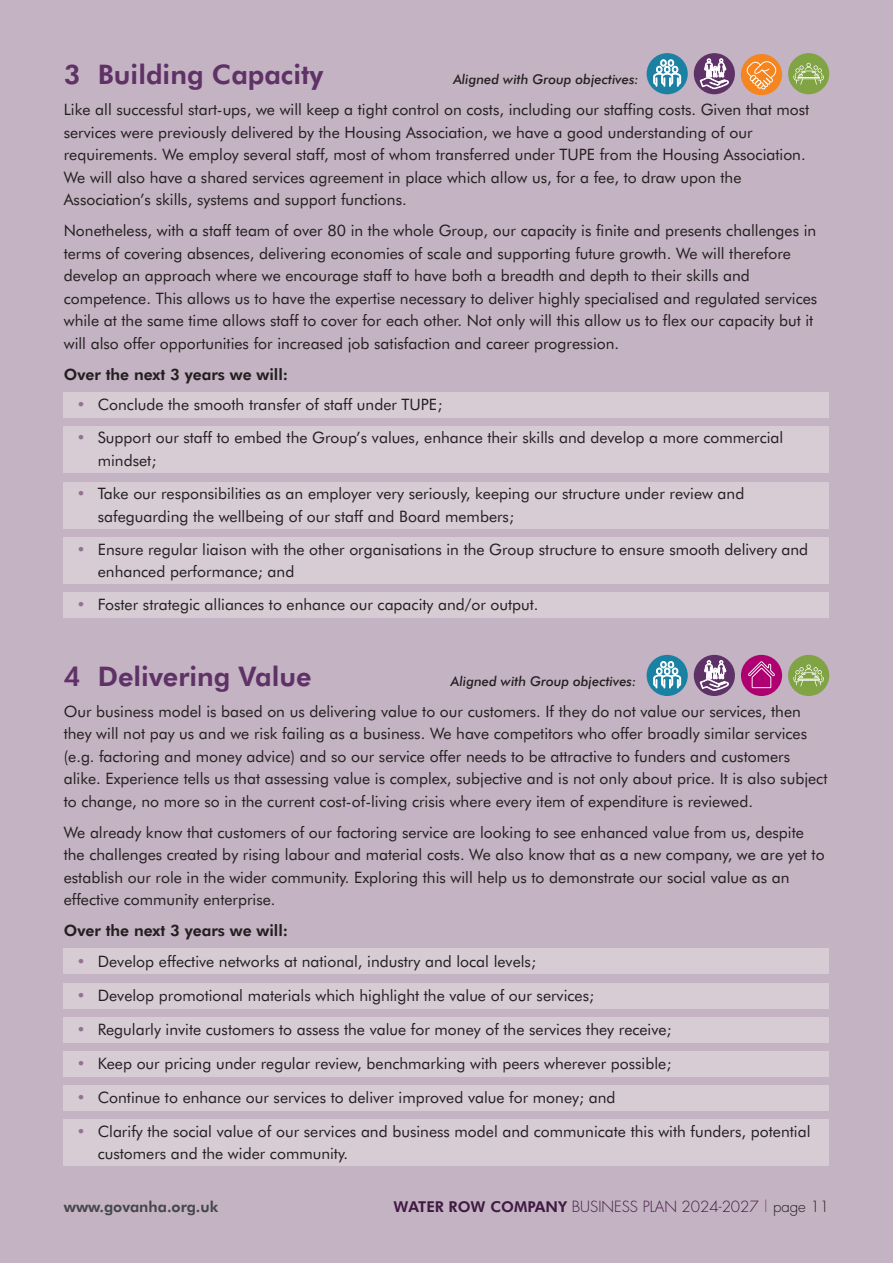
<style>
.page{position:relative;width:893px;height:1263px;background:#c4b3c2}
.page>*{position:absolute;margin:0;border:0;box-sizing:border-box;transform-origin:0 0}
.t1{font:800 27px "Futura BT";color:#5f3267}
.t2{font:15.75px/22.5px "Futura BT";color:#231f20}
.t3{font:800 15.75px "Futura BT";color:#231f20}
.t4{font:300 15px "Futura";color:#411a44}
.t5{font:800 15px "Futura BT";color:#44474d}
.t6{font:italic 500 13.5px "Futura BT";color:#231f20}
.s1{color:#937391}
.s2{font-family:"Futura BT";font-weight:800}
.s3{color:#774f78}
.s4{color:#231f20}
</style>
<div class="page">
<div style="left:64px;top:426px;width:765px;height:47px;background:#d7cbd4"></div>
<div style="left:64px;top:392px;width:765px;height:26px;background:#d7cbd4"></div>
<div style="left:64px;top:949px;width:765px;height:25px;background:#d7cbd4"></div>
<div style="left:64px;top:983px;width:765px;height:25px;background:#d7cbd4"></div>
<div style="left:64px;top:1017px;width:765px;height:25px;background:#d7cbd4"></div>
<div style="left:64px;top:1051px;width:765px;height:25px;background:#d7cbd4"></div>
<div style="left:64px;top:1085px;width:765px;height:25px;background:#d7cbd4"></div>
<div style="left:64px;top:1119px;width:765px;height:46px;background:#d7cbd4"></div>
<div style="left:64px;top:482px;width:765px;height:46px;background:#d7cbd4"></div>
<div style="left:64px;top:537px;width:765px;height:47px;background:#d7cbd4"></div>
<div style="left:64px;top:592px;width:765px;height:26px;background:#d7cbd4"></div>
<div style="left:647px;top:53px;width:41px;height:41px;background:#1a81a2;border-radius:50%"></div>
<svg style="left:654px;top:60px;width:27px;height:26px"></svg>
<div style="left:694px;top:53px;width:41px;height:41px;background:#5f3267;border-radius:50%"></div>
<svg style="left:700px;top:59px;width:29px;height:30px"></svg>
<div style="left:741px;top:54px;width:41px;height:41px;background:#f5851f;border-radius:50%"></div>
<svg style="left:746px;top:61px;width:31px;height:28px"></svg>
<div style="left:788px;top:53px;width:41px;height:41px;background:#80a344;border-radius:50%"></div>
<svg style="left:793px;top:63px;width:31px;height:22px"></svg>
<hr style="left:797px;top:77px;width:23px;height:2px;background:#fff">
<div style="left:647px;top:655px;width:41px;height:41px;background:#1a81a2;border-radius:50%"></div>
<svg style="left:654px;top:661px;width:27px;height:27px"></svg>
<div style="left:694px;top:655px;width:41px;height:41px;background:#5f3267;border-radius:50%"></div>
<svg style="left:700px;top:660px;width:29px;height:30px"></svg>
<div style="left:741px;top:655px;width:41px;height:41px;background:#ae0070;border-radius:50%"></div>
<svg style="left:748px;top:661px;width:27px;height:27px"></svg>
<div style="left:788px;top:655px;width:41px;height:41px;background:#80a344;border-radius:50%"></div>
<svg style="left:793px;top:664px;width:31px;height:22px"></svg>
<hr style="left:797px;top:679px;width:23px;height:2px;background:#fff">
<h1 class="t1" style="left:64px;top:61px;width:261px">3 Building Capacity</h1>
<p class="t6" style="left:453px;top:73px;width:187px">Aligned with Group objectives:</p>
<p class="t2" style="left:64px;top:99px;width:747px">Like all successful start-ups, we will keep a tight control on costs, including our staffing costs. Given that most services were previously delivered by the Housing Association, we have a good understanding of our requirements. We employ several staff, most of whom transferred under TUPE from the Housing Association.<br>We will also have a shared services agreement in place which allow us, for a fee, to draw upon the Association’s skills, systems and support functions.</p>
<p class="t2" style="left:64px;top:220px;width:755px">Nonetheless, with a staff team of over 80 in the whole Group, our capacity is finite and presents challenges in terms of covering absences, delivering economies of scale and supporting future growth. We will therefore develop an approach where we encourage staff to have both a breadth and depth to their skills and competence. This allows us to have the expertise necessary to deliver highly specialised and regulated services while at the same time allows staff to cover for each other. Not only will this allow us to flex our capacity but it will also offer opportunities for increased job satisfaction and career progression.</p>
<p class="t3" style="left:64px;top:366px;width:226px">Over the next 3 years we will:</p>
<p class="t2" style="left:77px;top:394px;width:367px"><span class="s1">•</span> Conclude the smooth transfer of staff under TUPE;</p>
<p class="t2" style="left:98px;top:427px;width:687px;text-indent:-21px"><span class="s1">•</span> Support our staff to embed the Group’s values, enhance their skills and develop a more commercial mindset;</p>
<p class="t2" style="left:98px;top:483px;width:648px;text-indent:-21px"><span class="s1">•</span> Take our responsibilities as an employer very seriously, keeping our structure under review and safeguarding the wellbeing of our staff and Board members;</p>
<p class="t2" style="left:98px;top:539px;width:712px;text-indent:-21px"><span class="s1">•</span> Ensure regular liaison with the other organisations in the Group structure to ensure smooth delivery and enhanced performance; and</p>
<p class="t2" style="left:77px;top:594px;width:464px"><span class="s1">•</span> Foster strategic alliances to enhance our capacity and/or output.</p>
<h1 class="t1" style="left:64px;top:663px;width:249px">4 Delivering Value</h1>
<p class="t6" style="left:451px;top:674px;width:187px">Aligned with Group objectives:</p>
<p class="t2" style="left:64px;top:701px;width:765px">Our business model is based on us delivering value to our customers. If they do not value our services, then they will not pay us and we risk failing as a business. We have competitors who offer broadly similar services (e.g. factoring and money advice) and so our service offer needs to be attractive to funders and customers alike. Experience tells us that assessing value is complex, subjective and is not only about price. It is also subject to change, no more so in the current cost-of-living crisis where every item of expenditure is reviewed.</p>
<p class="t2" style="left:64px;top:822px;width:762px">We already know that customers of our factoring service are looking to see enhanced value from us, despite the challenges created by rising labour and material costs. We also know that as a new company, we are yet to establish our role in the wider community. Exploring this will help us to demonstrate our social value as an effective community enterprise.</p>
<p class="t3" style="left:64px;top:923px;width:226px">Over the next 3 years we will:</p>
<p class="t2" style="left:77px;top:951px;width:461px"><span class="s1">•</span> Develop effective networks at national, industry and local levels;</p>
<p class="t2" style="left:77px;top:985px;width:519px"><span class="s1">•</span> Develop promotional materials which highlight the value of our services;</p>
<p class="t2" style="left:77px;top:1019px;width:597px"><span class="s1">•</span> Regularly invite customers to assess the value for money of the services they receive;</p>
<p class="t2" style="left:77px;top:1053px;width:596px"><span class="s1">•</span> Keep our pricing under regular review, benchmarking with peers wherever possible;</p>
<p class="t2" style="left:77px;top:1087px;width:540px"><span class="s1">•</span> Continue to enhance our services to deliver improved value for money; and</p>
<p class="t2" style="left:98px;top:1121px;width:714px;text-indent:-21px"><span class="s1">•</span> Clarify the social value of our services and business model and communicate this with funders, potential customers and the wider community.</p>
<p class="t5" style="left:64px;top:1199px;width:156px">www.govanha.org.uk</p>
<p class="t4" style="left:394px;top:1199px;width:437px"><span class="s2">WATER ROW COMPANY</span> BUSINESS PLAN 2024-2027 <span class="s3">|</span> <span class="s4">page 11</span></p>
</div>
